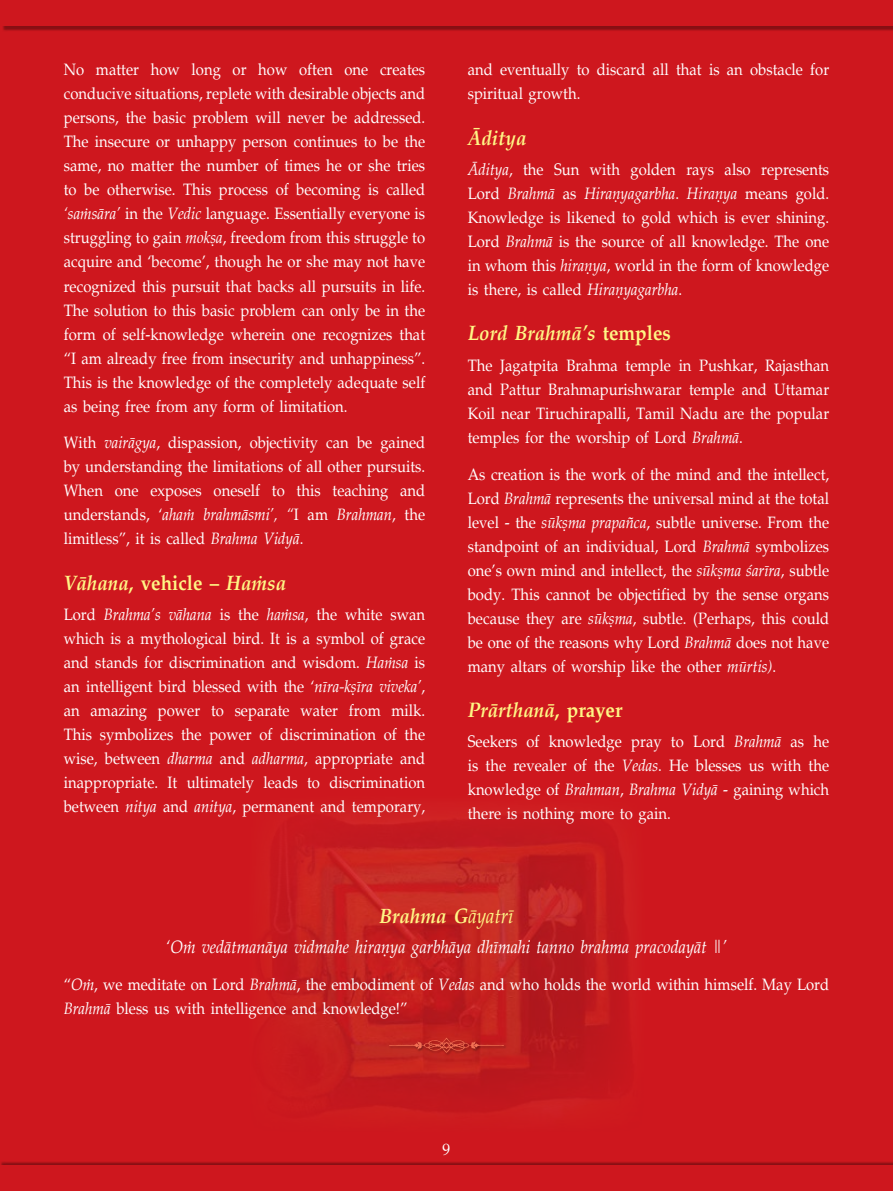
<style>
.page{position:relative;width:893px;height:1191px;background:#ce171e}
.page>*{position:absolute;margin:0;border:0;box-sizing:border-box;transform-origin:0 0}
.t1{font:italic 700 21px "URW Palladio IT";color:#fff685;scale:.9 1}
.t2{font:italic 18px "URW Palladio IT";color:#fff;scale:.9 1}
.t3{font:16.5px/24px "URW Palladio IT";color:#fff;text-align:justify;scale:.9 1}
.t4{font:16.5px "URW Palladio IT";color:#fff;scale:.95 1}
.s1{font-style:italic}
.s2{font-style:normal}
.s3{font-weight:400}
</style>
<div class="page">
<div style="left:0;top:1161px;width:893px;height:30px;background:#000;opacity:.35"></div>
<div style="left:0;top:1165px;width:893px;height:26px;background:#ce171e"></div>
<div style="left:2px;top:0;width:891px;height:32px;background:#000;opacity:.35"></div>
<div style="left:0;top:0;width:893px;height:26px;background:#ce171e"></div>
<img style="left:272px;top:813px;width:353px;height:299px">
<div style="left:389px;top:1037px;width:118px;height:19px;background:#000;opacity:.35"></div>
<svg style="left:389px;top:1037px;width:115px;height:15px"></svg>
<p class="t3" style="left:64px;top:57px;width:403px">No matter how long or how often one creates conducive situations, replete with desirable objects and persons, the basic problem will never be addressed.<br>The insecure or unhappy person continues to be the same, no matter the number of times he or she tries to be otherwise. This process of becoming is called <span class="s1">‘saàsära’</span> in the <span class="s1">Vedic</span> language. Essentially everyone is struggling to gain <span class="s1">mokña</span>, freedom from this struggle to acquire and ‘become’, though he or she may not have recognized this pursuit that backs all pursuits in life.<br>The solution to this basic problem can only be in the form of self-knowledge wherein one recognizes that “I am already free from insecurity and unhappiness”.<br>This is the knowledge of the completely adequate self as being free from any form of limitation.</p>
<p class="t3" style="left:64px;top:430px;width:403px">With <span class="s1">vairägya</span>, dispassion, objectivity can be gained by understanding the limitations of all other pursuits.<br>When one exposes oneself to this teaching and understands, ‘<span class="s1">ahaà brahmäsmi’, “</span>I am <span class="s1">Brahman</span>, the limitless”, it is called <span class="s1">Brahma Vidyä</span>.</p>
<p class="t1" style="left:64px;top:567px;width:249px">Vähana<span class="s2">, vehicle –</span> Haàsa</p>
<p class="t3" style="left:64px;top:601px;width:403px">Lord <span class="s1">Brahma’s vähana</span> is the <span class="s1">haàsa</span>, the white swan which is a mythological bird. It is a symbol of grace and stands for discrimination and wisdom. <span class="s1">Haàsa</span> is an intelligent bird blessed with the ‘<span class="s1">néra-kñéra viveka’</span>, an amazing power to separate water from milk.<br>This symbolizes the power of discrimination of the wise, between <span class="s1">dharma</span> and <span class="s1">adharma</span>, appropriate and inappropriate. It ultimately leads to discrimination between <span class="s1">nitya</span> and <span class="s1">anitya</span>, permanent and temporary,</p>
<p class="t3" style="left:468px;top:57px;width:403px">and eventually to discard all that is an obstacle for spiritual growth.</p>
<p class="t1" style="left:468px;top:123px;width:67px">Äditya</p>
<p class="t3" style="left:468px;top:157px;width:403px"><span class="s1">Äditya</span>, the Sun with golden rays also represents Lord <span class="s1">Brahmä</span> as <span class="s1">Hiraëyagarbha</span>. <span class="s1">Hiraëya</span> means gold.<br>Knowledge is likened to gold which is ever shining.<br>Lord <span class="s1">Brahmä</span> is the source of all knowledge. The one in whom this <span class="s1">hiraëya</span>, world in the form of knowledge is there, is called <span class="s1">Hiraëyagarbha</span>.</p>
<p class="t1" style="left:468px;top:318px;width:227px">Lord Brahmä’s <span class="s2">temples</span></p>
<p class="t3" style="left:468px;top:352px;width:403px">The Jagatpita Brahma temple in Pushkar, Rajasthan and Pattur Brahmapurishwarar temple and Uttamar Koil near Tiruchirapalli, Tamil Nadu are the popular temples for the worship of Lord <span class="s1">Brahmä</span>.</p>
<p class="t3" style="left:468px;top:461px;width:403px">As creation is the work of the mind and the intellect, Lord <span class="s1">Brahmä</span> represents the universal mind at the total level - the <span class="s1">sükñma prapaïca</span>, subtle universe. From the standpoint of an individual, Lord <span class="s1">Brahmä</span> symbolizes one’s own mind and intellect, the <span class="s1">sükñma çaréra</span>, subtle body. This cannot be objectified by the sense organs because they are <span class="s1">sükñma</span>, subtle. (Perhaps, this could be one of the reasons why Lord <span class="s1">Brahmä</span> does not have many altars of worship like the other <span class="s1">mürtis)</span>.</p>
<p class="t1" style="left:468px;top:695px;width:173px">Prärthanä<span class="s2">, prayer</span></p>
<p class="t3" style="left:468px;top:729px;width:403px">Seekers of knowledge pray to Lord <span class="s1">Brahmä</span> as he is the revealer of the <span class="s1">Vedas</span>. He blesses us with the knowledge of <span class="s1">Brahman</span>, <span class="s1">Brahma Vidyä</span> - gaining which there is nothing more to gain.</p>
<p class="t1" style="left:379px;top:900px;width:151px">Brahma G<span class="s3">äyatré</span></p>
<p class="t2" style="left:166px;top:934px;width:625px">‘Oà vedätmanäya vidmahe hiraëya garbhäya dhémahi tanno brahma pracodayät ||’</p>
<p class="t3" style="left:64px;top:971px;width:852px">“<span class="s1">Oà</span>, we meditate on Lord <span class="s1">Brahmä</span>, the embodiment of <span class="s1">Vedas</span> and who holds the world within himself. May Lord<br><span class="s1">Brahmä</span> bless us with intelligence and knowledge!”</p>
<p class="t4" style="left:443px;top:1137px;width:10px">9</p>
</div>
